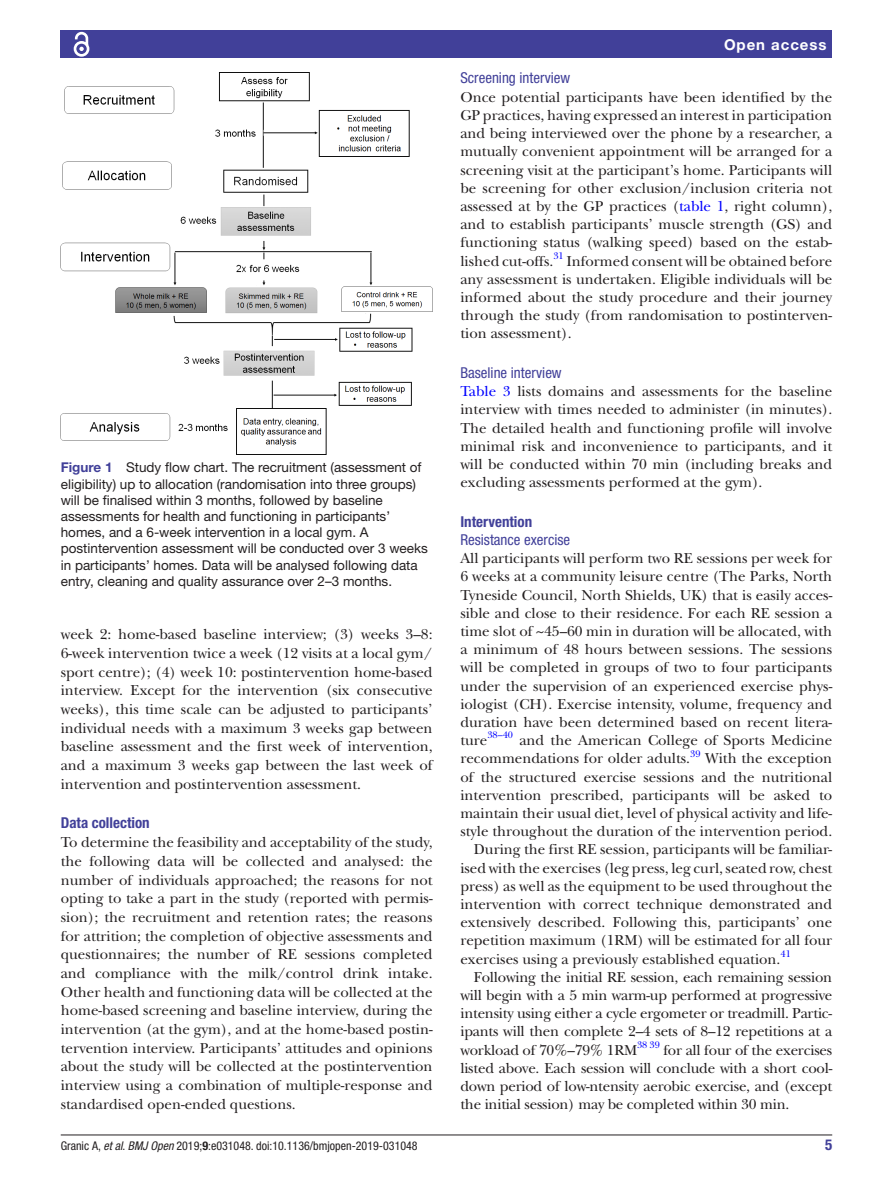
<style>
.page{position:relative;width:893px;height:1191px;background:#fff}
.page>*{position:absolute;margin:0;border:0;box-sizing:border-box;transform-origin:0 0}
.t1{font:15px/18.1px "New Baskerville";color:#231f20;text-align:justify}
.t2{font:condensed 15px "Helvetica Neue LT Std";color:#414099}
.t3{font:700 condensed 15px "Helvetica Neue LT Std";color:#414099}
.t4{font:700 15px "Helvetica Neue LT Std";letter-spacing:.065em;color:#fff}
.t5{font:13.5px/16.2px "Helvetica Neue LT Std";color:#231f20}
.t6{font:condensed 12px "Helvetica Neue LT Std";color:#231f20}
.t7{font:9.9px "New Baskerville";color:#00f}
.s1{font-weight:700;color:#414099}
.s2{color:#00f}
.s3{font-size:15px;color:#231f20}
.s4{font-style:italic}
.s5{font-weight:700}
</style>
<div class="page">
<hr style="left:61px;top:1134px;width:771px;height:1px;background:#231f20">
<div style="left:61px;top:31px;width:771px;height:27px;background:#414099"></div>
<svg style="left:73px;top:31px;width:17px;height:26px"></svg>
<img style="left:61px;top:73px;width:372px;height:382px">
<p class="t5" style="left:61px;top:459px;width:369px"><span class="s1">Figure 1</span> Study flow chart. The recruitment (assessment of eligibility) up to allocation (randomisation into three groups) will be finalised within 3 months, followed by baseline assessments for health and functioning in participants’ homes, and a 6-week intervention in a local gym. A postintervention assessment will be conducted over 3 weeks in participants’ homes. Data will be analysed following data entry, cleaning and quality assurance over 2–3 months.</p>
<p class="t1" style="left:61px;top:625px;width:373px;line-height:18.8px">week 2: home-based baseline interview; (3) weeks 3–8:<br>6-week intervention twice a week (12 visits at a local gym/ sport centre); (4) week 10: postintervention home-based interview. Except for the intervention (six consecutive weeks), this time scale can be adjusted to participants’ individual needs with a maximum 3 weeks gap between baseline assessment and the first week of intervention, and a maximum 3 weeks gap between the last week of intervention and postintervention assessment.</p>
<p class="t3" style="left:61px;top:814px;width:91px">Data collection</p>
<p class="t1" style="left:61px;top:833px;width:373px;line-height:18.8px">To determine the feasibility and acceptability of the study, the following data will be collected and analysed: the number of individuals approached; the reasons for not opting to take a part in the study (reported with permis&shy;sion); the recruitment and retention rates; the reasons for attrition; the completion of objective assessments and questionnaires; the number of RE sessions completed and compliance with the milk/control drink intake.<br>Other health and functioning data will be collected at the home-based screening and baseline interview, during the intervention (at the gym), and at the home-based postin&shy;tervention interview. Participants’ attitudes and opinions about the study will be collected at the postintervention interview using a combination of multiple-response and standardised open-ended questions.</p>
<p class="t4" style="left:724px;top:35px;width:104px">Open access</p>
<p class="t2" style="left:460px;top:69px;width:111px">Screening interview</p>
<p class="t1" style="left:460px;top:88px;width:373px">Once potential participants have been identified by the GP practices, having expressed an interest in participation and being interviewed over the phone by a researcher, a mutually convenient appointment will be arranged for a screening visit at the participant’s home. Participants will be screening for other exclusion/inclusion criteria not assessed at by the GP practices (<span class="s2">table 1</span>, right column), and to establish participants’ muscle strength (GS) and functioning status (walking speed) based on the estab&shy;lished cut-offs.</p>
<p class="t7" style="left:553px;top:250px;width:12px">31</p>
<p class="t1" style="left:460px;top:252px;width:373px;text-indent:106px">Informed consent will be obtained before any assessment is undertaken. Eligible individuals will be informed about the study procedure and their journey through the study (from randomisation to postinterven&shy;tion assessment).</p>
<p class="t2" style="left:460px;top:364px;width:103px">Baseline interview</p>
<p class="t1" style="left:460px;top:382px;width:373px"><span class="s2">Table 3</span> lists domains and assessments for the baseline interview with times needed to administer (in minutes).<br>The detailed health and functioning profile will involve minimal risk and inconvenience to participants, and it will be conducted within 70 min (including breaks and excluding assessments performed at the gym).</p>
<p class="t3" style="left:460px;top:512px;width:73px">Intervention</p>
<p class="t2" style="left:460px;top:531px;width:111px">Resistance exercise</p>
<p class="t1" style="left:460px;top:549px;width:373px">All participants will perform two RE sessions per week for 6 weeks at a community leisure centre (The Parks, North Tyneside Council, North Shields, UK) that is easily acces&shy;sible and close to their residence. For each RE session a time slot of ~45–60 min in duration will be allocated, with a minimum of 48 hours between sessions. The sessions will be completed in groups of two to four participants under the supervision of an experienced exercise phys&shy;iologist (CH). Exercise intensity, volume, frequency and duration have been determined based on recent litera-</p>
<p class="t7" style="left:460px;top:729px;width:54px"><span class="s3">ture</span>38–40</p>
<p class="t1" style="left:460px;top:731px;width:373px;text-indent:59px">and the American College of Sports Medicine recommendations for older adults.</p>
<p class="t7" style="left:690px;top:747px;width:12px">39</p>
<p class="t1" style="left:705px;top:749px;width:128px">With the exception</p>
<p class="t1" style="left:460px;top:767px;width:373px">of the structured exercise sessions and the nutritional</p>
<p class="t1" style="left:460px;top:786px;width:373px">intervention prescribed, participants will be asked to</p>
<p class="t1" style="left:460px;top:804px;width:373px">maintain their usual diet, level of physical activity and life-</p>
<p class="t1" style="left:460px;top:822px;width:373px">style throughout the duration of the intervention period.</p>
<p class="t1" style="left:474px;top:840px;width:360px">During the first RE session, participants will be familiar-</p>
<p class="t1" style="left:460px;top:858px;width:373px">ised with the exercises (leg press, leg curl, seated row, chest</p>
<p class="t1" style="left:460px;top:877px;width:373px">press) as well as the equipment to be used throughout the</p>
<p class="t1" style="left:460px;top:895px;width:373px">intervention with correct technique demonstrated and</p>
<p class="t1" style="left:460px;top:913px;width:373px">extensively described. Following this, participants’ one</p>
<p class="t1" style="left:460px;top:931px;width:373px">repetition maximum (1RM) will be estimated for all four</p>
<p class="t1" style="left:460px;top:949px;width:322px">exercises using a previously established equation.</p>
<p class="t7" style="left:780px;top:947px;width:12px">41</p>
<p class="t1" style="left:460px;top:968px;width:373px;text-indent:14px">Following the initial RE session, each remaining session will begin with a 5 min warm-up performed at progressive intensity using either a cycle ergometer or treadmill. Partic&shy;ipants will then complete 2–4 sets of 8–12 repetitions at a workload of 70%–79% 1RM</p>
<p class="t7" style="left:637px;top:1038px;width:24px">38 39</p>
<p class="t1" style="left:460px;top:1040px;width:373px;text-indent:203px">for all four of the exercises listed above. Each session will conclude with a short cool&shy;down period of low-ntensity aerobic exercise, and (except the initial session) may be completed within 30 min.</p>
<p class="t6" style="left:61px;top:1138px;width:358px">Granic A, <span class="s4">et al</span>. <span class="s4">BMJ Open</span> 2019;<span class="s5">9</span>:e031048. doi:10.1136/bmjopen-2019-031048</p>
<p class="t3" style="left:825px;top:1135px;width:9px">5</p>
</div>
